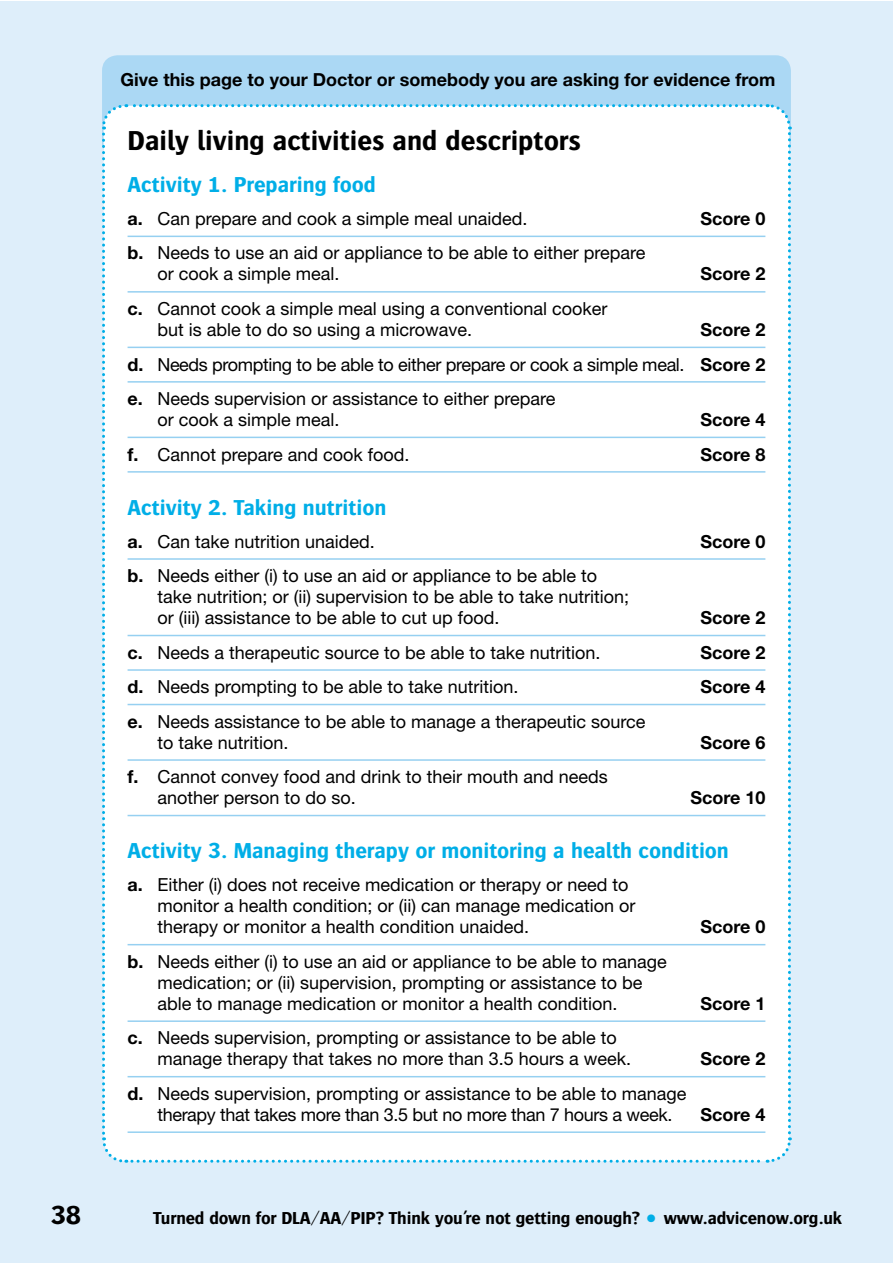
<style>
.page{position:relative;width:893px;height:1263px;background:#fff}
.page>*{position:absolute;margin:0;border:0;box-sizing:border-box;transform-origin:0 0}
.t1{font:700 28.5px "Bosis";color:#000}
.t2{font:700 27px "Bosis";color:#000}
.t3{font:700 22.5px "Bosis";color:#00aee7}
.t4{font:18px/21px "Helvetica Neue";color:#000}
.t5{font:700 18px "Helvetica Neue";color:#000}
.t6{font:700 18px "Bosis";letter-spacing:-.005em;color:#000}
.s1{font-weight:700}
.s2{font-size:30px;color:#00aee7}
</style>
<div class="page">
<div style="left:0;top:1px;width:892px;height:1262px;background:#deeefa"></div>
<div style="left:102px;top:55px;width:689px;height:104px;background:#abd8f4;border-radius:15px"></div>
<div style="left:102px;top:104px;width:690px;height:1059px;background:#fff"></div>
<hr style="left:128px;top:236px;width:637px;height:1px;background:#96d0f1">
<hr style="left:128px;top:291px;width:637px;height:2px;background:#96d0f1">
<hr style="left:128px;top:347px;width:637px;height:1px;background:#96d0f1">
<hr style="left:128px;top:381px;width:637px;height:2px;background:#96d0f1">
<hr style="left:128px;top:437px;width:637px;height:1px;background:#96d0f1">
<hr style="left:128px;top:471px;width:637px;height:2px;background:#96d0f1">
<hr style="left:128px;top:558px;width:637px;height:2px;background:#96d0f1">
<hr style="left:128px;top:635px;width:637px;height:1px;background:#96d0f1">
<hr style="left:128px;top:669px;width:637px;height:2px;background:#96d0f1">
<hr style="left:128px;top:704px;width:637px;height:1px;background:#96d0f1">
<hr style="left:128px;top:759px;width:637px;height:2px;background:#96d0f1">
<hr style="left:128px;top:815px;width:637px;height:1px;background:#96d0f1">
<hr style="left:128px;top:944px;width:637px;height:1px;background:#96d0f1">
<hr style="left:128px;top:1020px;width:637px;height:2px;background:#96d0f1">
<hr style="left:128px;top:1076px;width:637px;height:1px;background:#96d0f1">
<hr style="left:128px;top:1131px;width:637px;height:2px;background:#96d0f1">
<h2 class="t2" style="left:51px;top:1200px;width:32px">38</h2>
<p class="t5" style="left:120px;top:69px;width:657px">Give this page to your Doctor or somebody you are asking for evidence from</p>
<h1 class="t1" style="left:128px;top:124px;width:455px">Daily living activities and descriptors</h1>
<p class="t3" style="left:128px;top:172px;width:250px">Activity 1. Preparing food</p>
<p class="t4" style="left:128px;top:208px;width:401px"><span class="s1">a.</span> Can prepare and cook a simple meal unaided.</p>
<p class="t5" style="left:700px;top:207px;width:67px">Score 0</p>
<p class="t4" style="left:157px;top:242px;width:490px;text-indent:-30px"><span class="s1">b.</span> Needs to use an aid or appliance to be able to either prepare or cook a simple meal.</p>
<p class="t5" style="left:700px;top:263px;width:67px">Score 2</p>
<p class="t4" style="left:157px;top:298px;width:452px;text-indent:-30px"><span class="s1">c.</span> Cannot cook a simple meal using a conventional cooker but is able to do so using a microwave.</p>
<p class="t4" style="left:128px;top:312px;width:639px;line-height:34.5px;text-align:justify;text-indent:573px"><span class="s1">Score 2 d.</span> Needs prompting to be able to either prepare or cook a simple meal. <span class="s1">Score 2 e.</span> Needs supervision or assistance to either prepare</p>
<p class="t4" style="left:157px;top:409px;width:184px">or cook a simple meal.</p>
<p class="t5" style="left:700px;top:408px;width:67px">Score 4</p>
<p class="t4" style="left:128px;top:443px;width:283px"><span class="s1">f.</span> Cannot prepare and cook food.</p>
<p class="t5" style="left:700px;top:443px;width:67px">Score 8</p>
<p class="t3" style="left:128px;top:494px;width:260px">Activity 2. Taking nutrition</p>
<p class="t4" style="left:128px;top:530px;width:249px"><span class="s1">a.</span> Can take nutrition unaided.</p>
<p class="t5" style="left:700px;top:530px;width:67px">Score 0</p>
<p class="t4" style="left:157px;top:565px;width:473px;text-indent:-30px"><span class="s1">b.</span> Needs either (i) to use an aid or appliance to be able to take nutrition; or (ii) supervision to be able to take nutrition; or (iii) assistance to be able to cut up food.</p>
<p class="t5" style="left:700px;top:607px;width:67px">Score 2</p>
<p class="t4" style="left:128px;top:641px;width:474px"><span class="s1">c.</span> Needs a therapeutic source to be able to take nutrition.</p>
<p class="t5" style="left:700px;top:641px;width:67px">Score 2</p>
<p class="t4" style="left:128px;top:676px;width:392px"><span class="s1">d.</span> Needs prompting to be able to take nutrition.</p>
<p class="t5" style="left:700px;top:676px;width:67px">Score 4</p>
<p class="t4" style="left:157px;top:710px;width:490px;text-indent:-30px"><span class="s1">e.</span> Needs assistance to be able to manage a therapeutic source to take nutrition.</p>
<p class="t5" style="left:700px;top:731px;width:67px">Score 6</p>
<p class="t4" style="left:157px;top:766px;width:452px;text-indent:-30px"><span class="s1">f.</span> Cannot convey food and drink to their mouth and needs another person to do so.</p>
<p class="t5" style="left:690px;top:787px;width:77px">Score 10</p>
<p class="t3" style="left:128px;top:838px;width:603px">Activity 3. Managing therapy or monitoring a health condition</p>
<p class="t4" style="left:157px;top:874px;width:480px;text-indent:-30px"><span class="s1">a.</span> Either (i) does not receive medication or therapy or need to monitor a health condition; or (ii) can manage medication or therapy or monitor a health condition unaided.</p>
<p class="t5" style="left:700px;top:916px;width:67px">Score 0</p>
<p class="t4" style="left:157px;top:951px;width:511px;text-indent:-30px"><span class="s1">b.</span> Needs either (i) to use an aid or appliance to be able to manage medication; or (ii) supervision, prompting or assistance to be able to manage medication or monitor a health condition.</p>
<p class="t4" style="left:157px;top:1027px;width:475px;text-indent:-30px"><span class="s1">c.</span> Needs supervision, prompting or assistance to be able to manage therapy that takes no more than 3.5 hours a week.</p>
<p class="t4" style="left:157px;top:1083px;width:531px;text-indent:-30px"><span class="s1">d.</span> Needs supervision, prompting or assistance to be able to manage therapy that takes more than 3.5 but no more than 7 hours a week.</p>
<p class="t5" style="left:700px;top:992px;width:67px">Score 1</p>
<p class="t5" style="left:700px;top:1048px;width:67px">Score 2</p>
<p class="t5" style="left:700px;top:1103px;width:67px">Score 4</p>
<p class="t6" style="left:153px;top:1208px;width:691px">Turned down for DLA/AA/PIP? Think you’re not getting enough? <span class="s2">•</span> www.advicenow.org.uk</p>
</div>
